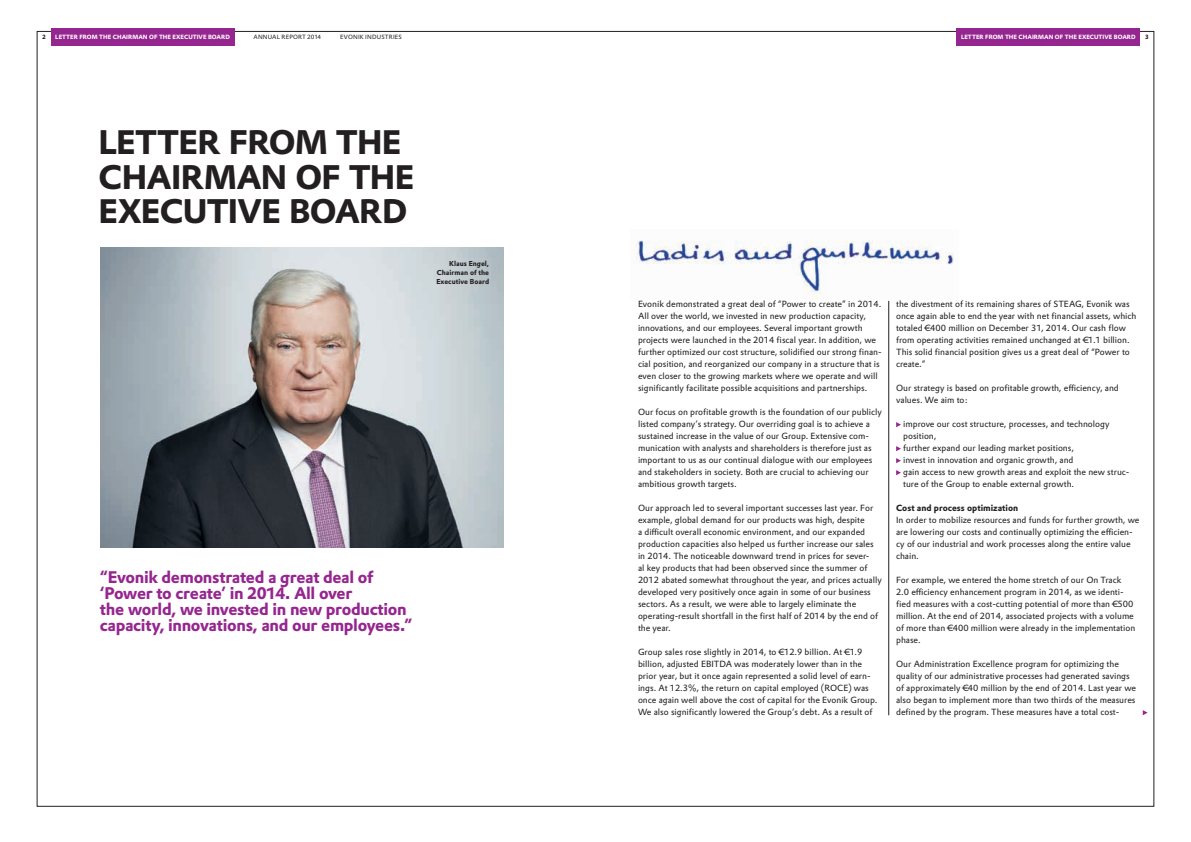
<style>
.page{position:relative;width:1191px;height:842px;background:#fff}
.page>*{position:absolute;margin:0;border:0;box-sizing:border-box;transform-origin:0 0}
.t1{font:700 33.4px/34.6px "Evonik Prokyon";letter-spacing:-.02em;color:#231f20}
.t2{font:700 16.5px/16px "Evonik Prokyon";letter-spacing:-.02em;color:#95268f}
.t3{font:8.8px/12px "Evonik Prokyon";color:#231f20}
.t4{font:700 8.8px "Evonik Prokyon";color:#231f20}
.t5{font:700 7px/9px "Evonik Prokyon";color:#231f20;text-align:justify}
.t6{font:700 6px "Evonik Prokyon";color:#fff}
.t7{font:6px "Evonik Prokyon";letter-spacing:.03em;color:#231f20}
.t8{font:700 6px "Evonik Prokyon";color:#231f20}
</style>
<div class="page">
<img style="left:631px;top:240px;width:323px;height:59px">
<img style="left:101px;top:247px;width:402px;height:301px">
<svg style="left:1142px;top:710px;width:5px;height:5px"></svg>
<hr style="left:888px;top:301px;width:1px;height:414px;background:#231f20">
<svg style="left:896px;top:422px;width:5px;height:5px"></svg>
<svg style="left:896px;top:446px;width:5px;height:5px"></svg>
<svg style="left:896px;top:458px;width:5px;height:5px"></svg>
<svg style="left:896px;top:470px;width:5px;height:5px"></svg>
<div style="left:51px;top:28px;width:183px;height:17px;background:#95268f"></div>
<div style="left:956px;top:28px;width:184px;height:17px;background:#95268f"></div>
<p class="t8" style="left:43px;top:32px;width:5px">2</p>
<p class="t6" style="left:55px;top:32px;width:176px">LETTER FROM THE CHAIRMAN OF THE EXECUTIVE BOARD</p>
<p class="t7" style="left:253px;top:32px;width:69px">ANNUAL REPORT 2014</p>
<p class="t7" style="left:340px;top:32px;width:63px">EVONIK INDUSTRIES</p>
<p class="t6" style="left:961px;top:32px;width:176px">LETTER FROM THE CHAIRMAN OF THE EXECUTIVE BOARD</p>
<p class="t8" style="left:1145px;top:32px;width:5px">3</p>
<h1 class="t1" style="left:99px;top:122px;width:317px">LETTER FROM THE<br>CHAIRMAN OF THE<br>EXECUTIVE BOARD</h1>
<p class="t5" style="left:436px;top:259px;width:54px;text-indent:13px">Klaus Engel, Chairman of the Executive Board</p>
<h2 class="t2" style="left:100px;top:568px;width:314px">“Evonik demonstrated a great deal of ‘Power to create’ in 2014. All over<br>the world, we invested in new production capacity, innovations, and our employees.”</h2>
<p class="t3" style="left:638px;top:298px;width:245px">Evonik demonstrated a great deal of “Power to create” in 2014.<br>All over the world, we invested in new production capacity, innovations, and our employees. Several important growth projects were launched in the 2014 fiscal year. In addition, we further optimized our cost structure, solidified our strong finan&shy;cial position, and reorganized our company in a structure that is even closer to the growing markets where we operate and will significantly facilitate possible acquisitions and partnerships.</p>
<p class="t3" style="left:638px;top:405px;width:245px">Our focus on profitable growth is the foundation of our publicly listed company’s strategy. Our overriding goal is to achieve a sustained increase in the value of our Group. Extensive com&shy;munication with analysts and shareholders is therefore just as important to us as our continual dialogue with our employees and stakeholders in society. Both are crucial to achieving our ambitious growth targets.</p>
<p class="t3" style="left:638px;top:501px;width:245px">Our approach led to several important successes last year. For example, global demand for our products was high, despite<br>a difficult overall economic environment, and our expanded production capacities also helped us further increase our sales in 2014. The noticeable downward trend in prices for sever-<br>al key products that had been observed since the summer of 2012 abated somewhat throughout the year, and prices actually developed very positively once again in some of our business sectors. As a result, we were able to largely eliminate the operating-result shortfall in the first half of 2014 by the end of the year.</p>
<p class="t3" style="left:638px;top:645px;width:241px">Group sales rose slightly in 2014, to €12.9 billion. At €1.9 billion, adjusted EBITDA was moderately lower than in the prior year, but it once again represented a solid level of earn&shy;ings. At 12.3%, the return on capital employed (ROCE) was once again well above the cost of capital for the Evonik Group.<br>We also significantly lowered the Group’s debt. As a result of</p>
<p class="t3" style="left:896px;top:297px;width:242px">the divestment of its remaining shares of STEAG, Evonik was once again able to end the year with net financial assets, which totaled €400 million on December 31, 2014. Our cash flow from operating activities remained unchanged at €1.1 billion.<br>This solid financial position gives us a great deal of “Power to create.”</p>
<p class="t3" style="left:896px;top:381px;width:224px">Our strategy is based on profitable growth, efficiency, and values. We aim to:</p>
<p class="t3" style="left:903px;top:418px;width:228px">improve our cost structure, processes, and technology position,<br>further expand our leading market positions,<br>invest in innovation and organic growth, and<br>gain access to new growth areas and exploit the new struc&shy;ture of the Group to enable external growth.</p>
<p class="t4" style="left:896px;top:501px;width:124px">Cost and process optimization</p>
<p class="t3" style="left:896px;top:514px;width:245px">In order to mobilize resources and funds for further growth, we are lowering our costs and continually optimizing the efficien&shy;cy of our industrial and work processes along the entire value chain.</p>
<p class="t3" style="left:896px;top:574px;width:241px">For example, we entered the home stretch of our On Track 2.0 efficiency enhancement program in 2014, as we identi&shy;fied measures with a cost-cutting potential of more than €500 million. At the end of 2014, associated projects with a volume of more than €400 million were already in the implementation phase.</p>
<p class="t3" style="left:896px;top:657px;width:241px">Our Administration Excellence program for optimizing the quality of our administrative processes had generated savings of approximately €40 million by the end of 2014. Last year we also began to implement more than two thirds of the measures defined by the program. These measures have a total cost-</p>
</div>
